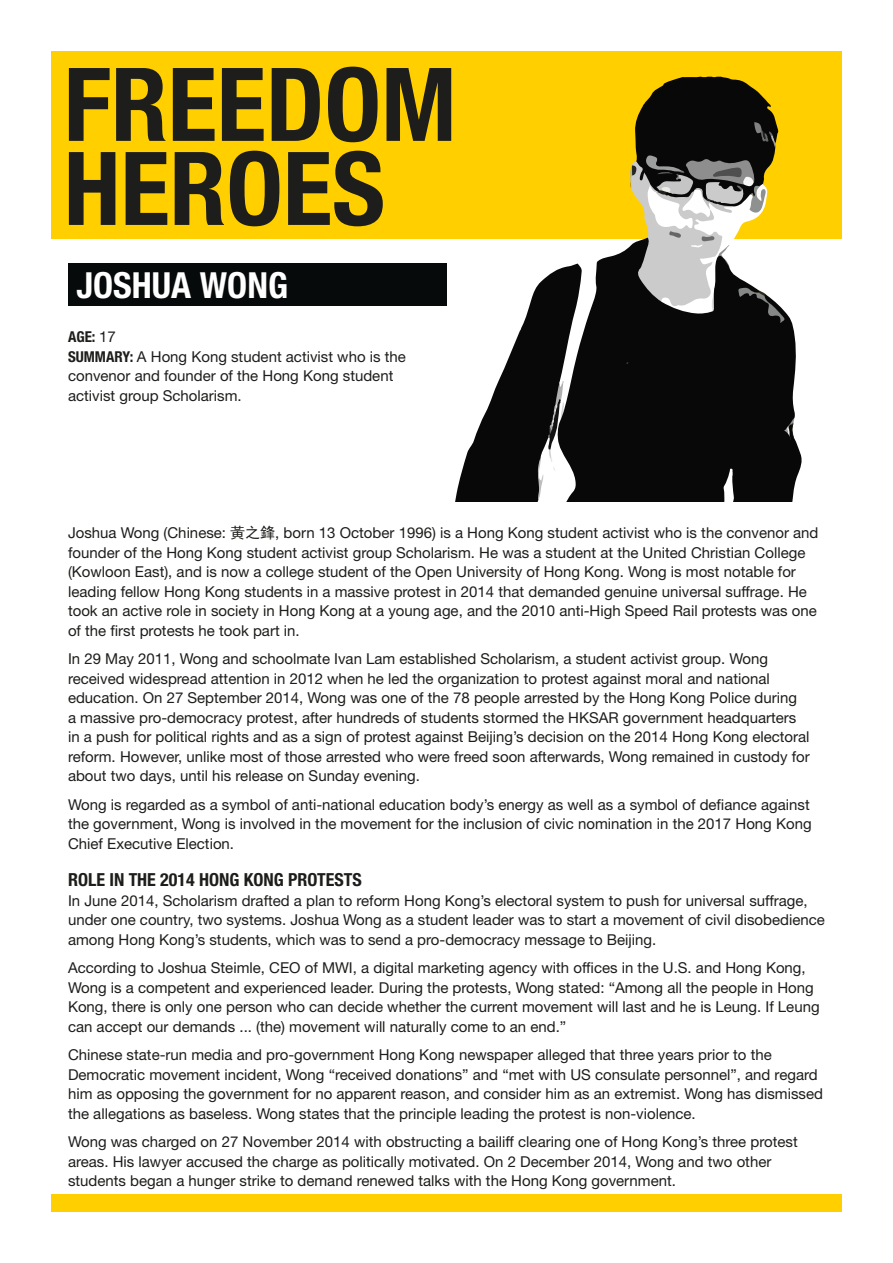
<style>
.page{position:relative;width:893px;height:1263px;background:#fff}
.page>*{position:absolute;margin:0;border:0;box-sizing:border-box;transform-origin:0 0}
.t1{font:700 condensed 102px/84px "Helvetica Neue LT Std";color:#1d1d1b}
.t2{font:700 condensed 36px "Helvetica Neue LT Std";color:#fff}
.t3{font:700 condensed 18px "Helvetica Neue LT Std";color:#1d1d1b}
.t4{font:15px/19.5px "Helvetica Neue LT Std";color:#1d1d1b}
.s1{font-weight:700;font-stretch:condensed}
.s2{font-family:"Sim Hei"}
</style>
<div class="page">
<div style="left:51px;top:51px;width:791px;height:187px;background:#ffcf00"></div>
<div style="left:51px;top:1195px;width:791px;height:17px;background:#ffcf00"></div>
<svg style="left:553px;top:238px;width:250px;height:264px;background:#222"></svg>
<svg style="left:625px;top:353px;width:7px;height:11px"></svg>
<svg style="left:782px;top:416px;width:12px;height:28px"></svg>
<svg style="left:629px;top:77px;width:161px;height:249px"></svg>
<svg style="left:455px;top:260px;width:144px;height:242px"></svg>
<div style="left:68px;top:264px;width:378px;height:42px;background:#070a0b"></div>
<h1 class="t1" style="left:64px;top:61px;width:394px">FREEDOM<br>HEROES</h1>
<h2 class="t2" style="left:77px;top:263px;width:213px">JOSHUA WONG</h2>
<p class="t4" style="left:68px;top:327px;width:339px"><span class="s1">AGE:</span> 17<br><span class="s1">SUMMARY:</span> A Hong Kong student activist who is the convenor and founder of the Hong Kong student activist group Scholarism.</p>
<p class="t4" style="left:68px;top:523px;width:752px">Joshua Wong (Chinese: <span class="s2">黃之鋒</span>, born 13 October 1996) is a Hong Kong student activist who is the convenor and founder of the Hong Kong student activist group Scholarism. He was a student at the United Christian College (Kowloon East), and is now a college student of the Open University of Hong Kong. Wong is most notable for leading fellow Hong Kong students in a massive protest in 2014 that demanded genuine universal suffrage. He took an active role in society in Hong Kong at a young age, and the 2010 anti-High Speed Rail protests was one of the first protests he took part in.</p>
<p class="t4" style="left:68px;top:649px;width:743px">In 29 May 2011, Wong and schoolmate Ivan Lam established Scholarism, a student activist group. Wong received widespread attention in 2012 when he led the organization to protest against moral and national education. On 27 September 2014, Wong was one of the 78 people arrested by the Hong Kong Police during<br>a massive pro-democracy protest, after hundreds of students stormed the HKSAR government headquarters in a push for political rights and as a sign of protest against Beijing’s decision on the 2014 Hong Kong electoral reform. However, unlike most of those arrested who were freed soon afterwards, Wong remained in custody for about two days, until his release on Sunday evening.</p>
<p class="t4" style="left:68px;top:794px;width:745px">Wong is regarded as a symbol of anti-national education body’s energy as well as a symbol of defiance against the government, Wong is involved in the movement for the inclusion of civic nomination in the 2017 Hong Kong<br>Chief Executive Election.</p>
<p class="t3" style="left:68px;top:869px;width:295px">ROLE IN THE 2014 HONG KONG PROTESTS</p>
<p class="t4" style="left:68px;top:890px;width:758px">In June 2014, Scholarism drafted a plan to reform Hong Kong’s electoral system to push for universal suffrage, under one country, two systems. Joshua Wong as a student leader was to start a movement of civil disobedience among Hong Kong’s students, which was to send a pro-democracy message to Beijing.</p>
<p class="t4" style="left:68px;top:958px;width:753px">According to Joshua Steimle, CEO of MWI, a digital marketing agency with offices in the U.S. and Hong Kong, Wong is a competent and experienced leader. During the protests, Wong stated: “Among all the people in Hong Kong, there is only one person who can decide whether the current movement will last and he is Leung. If Leung can accept our demands ... (the) movement will naturally come to an end.”</p>
<p class="t4" style="left:68px;top:1045px;width:756px">Chinese state-run media and pro-government Hong Kong newspaper alleged that three years prior to the Democratic movement incident, Wong “received donations” and “met with US consulate personnel”, and regard him as opposing the government for no apparent reason, and consider him as an extremist. Wong has dismissed the allegations as baseless. Wong states that the principle leading the protest is non-violence.</p>
<p class="t4" style="left:68px;top:1132px;width:731px">Wong was charged on 27 November 2014 with obstructing a bailiff clearing one of Hong Kong’s three protest areas. His lawyer accused the charge as politically motivated. On 2 December 2014, Wong and two other students began a hunger strike to demand renewed talks with the Hong Kong government.</p>
</div>
